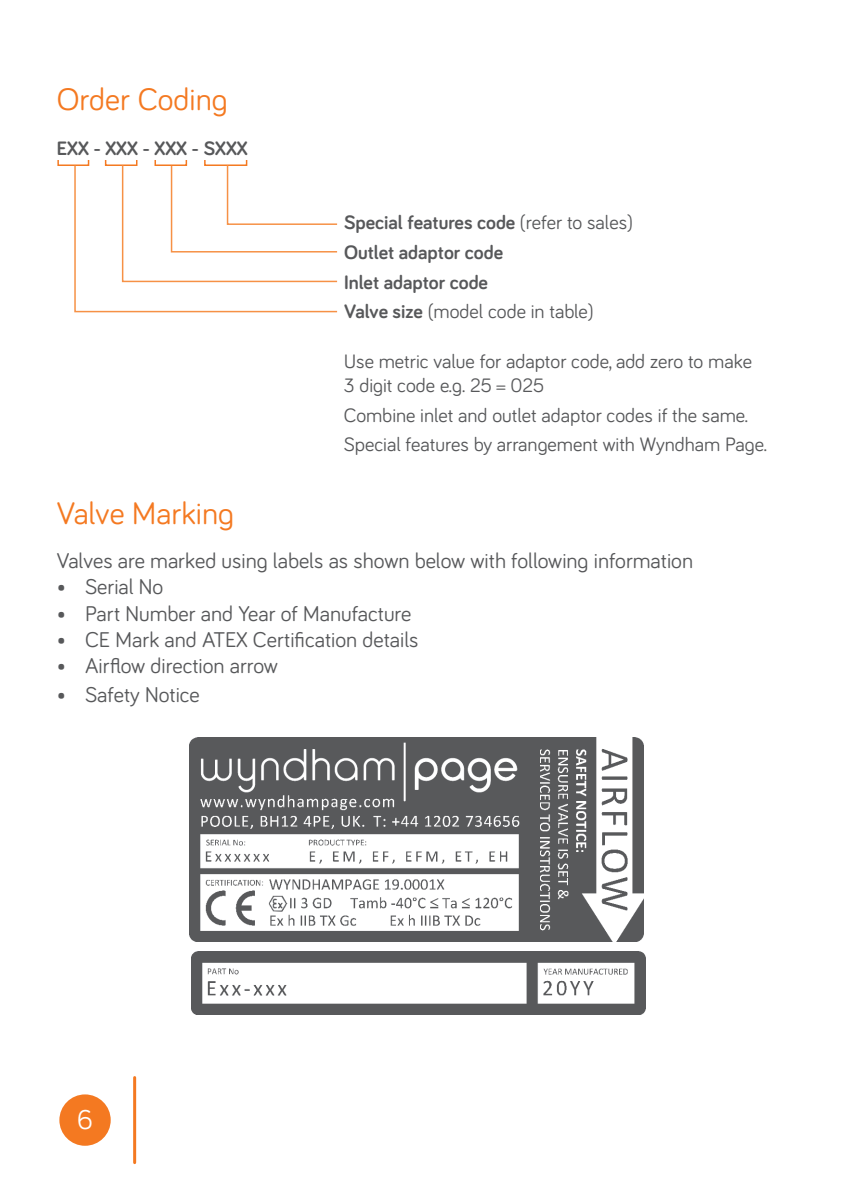
<style>
.page{position:relative;width:842px;height:1191px;background:#fff}
.page>*{position:absolute;margin:0;border:0;box-sizing:border-box;transform-origin:0 0}
.Subheadings{font:32px "Bariol";color:#f47921}
.t1{font:28px "Bariol";color:#fff}
.Body_Text{font:22px "Bariol";color:#57585a}
.Body_Text-2{font:20px/24px "Bariol";color:#57585a}
.Body_Text-3{font:700 20px "Bariol";color:#57585a}
.s1{font-weight:400}
.s2{font-weight:700}
</style>
<div class="page">
<hr style="left:133px;top:1077px;width:3px;height:85px;background:#f47921">
<div style="left:59px;top:1094px;width:52px;height:51px;background:#f47921;border-radius:50%"></div>
<div style="left:57px;top:137px;width:32px;height:29px;border:2px solid #f47921"></div>
<div style="left:48px;top:130px;width:298px;height:29px;background:#fff"></div>
<svg style="left:74px;top:164px;width:264px;height:149px"></svg>
<img style="left:190px;top:737px;width:454px;height:204px">
<img style="left:192px;top:951px;width:453px;height:63px">
<p class="Subheadings" style="left:57px;top:78px;width:172px">Order Coding</p>
<p class="Body_Text-3" style="left:57px;top:134px;width:192px">EXX - XXX - XXX - SXXX</p>
<p class="Body_Text-3" style="left:344px;top:209px;width:290px">Special features code <span class="s1">(refer to sales)</span></p>
<p class="Body_Text-3" style="left:344px;top:239px;width:161px">Outlet adaptor code</p>
<p class="Body_Text-3" style="left:344px;top:268px;width:145px">Inlet adaptor code</p>
<p class="Body_Text-2" style="left:344px;top:299px;width:251px"><span class="s2">Valve size</span> (model code in table)</p>
<p class="Body_Text-2" style="left:344px;top:348px;width:410px">Use metric value for adaptor code, add zero to make<br>3 digit code e.g. 25 = 025</p>
<p class="Body_Text-2" style="left:344px;top:402px;width:406px">Combine inlet and outlet adaptor codes if the same.</p>
<p class="Body_Text-2" style="left:344px;top:432px;width:425px">Special features by arrangement with Wyndham Page.</p>
<p class="Subheadings" style="left:57px;top:492px;width:179px">Valve Marking</p>
<p class="Body_Text" style="left:57px;top:545px;width:638px">Valves are marked using labels as shown below with following information</p>
<p class="Body_Text" style="left:57px;top:572px;width:108px">• Serial No</p>
<p class="Body_Text" style="left:57px;top:598px;width:356px">• Part Number and Year of Manufacture</p>
<p class="Body_Text" style="left:57px;top:624px;width:363px">• CE Mark and ATEX Certification details</p>
<p class="Body_Text" style="left:57px;top:651px;width:223px">• Airflow direction arrow</p>
<p class="Body_Text" style="left:57px;top:680px;width:145px">• Safety Notice</p>
<h2 class="t1" style="left:77px;top:1101px;width:17px">6</h2>
</div>
